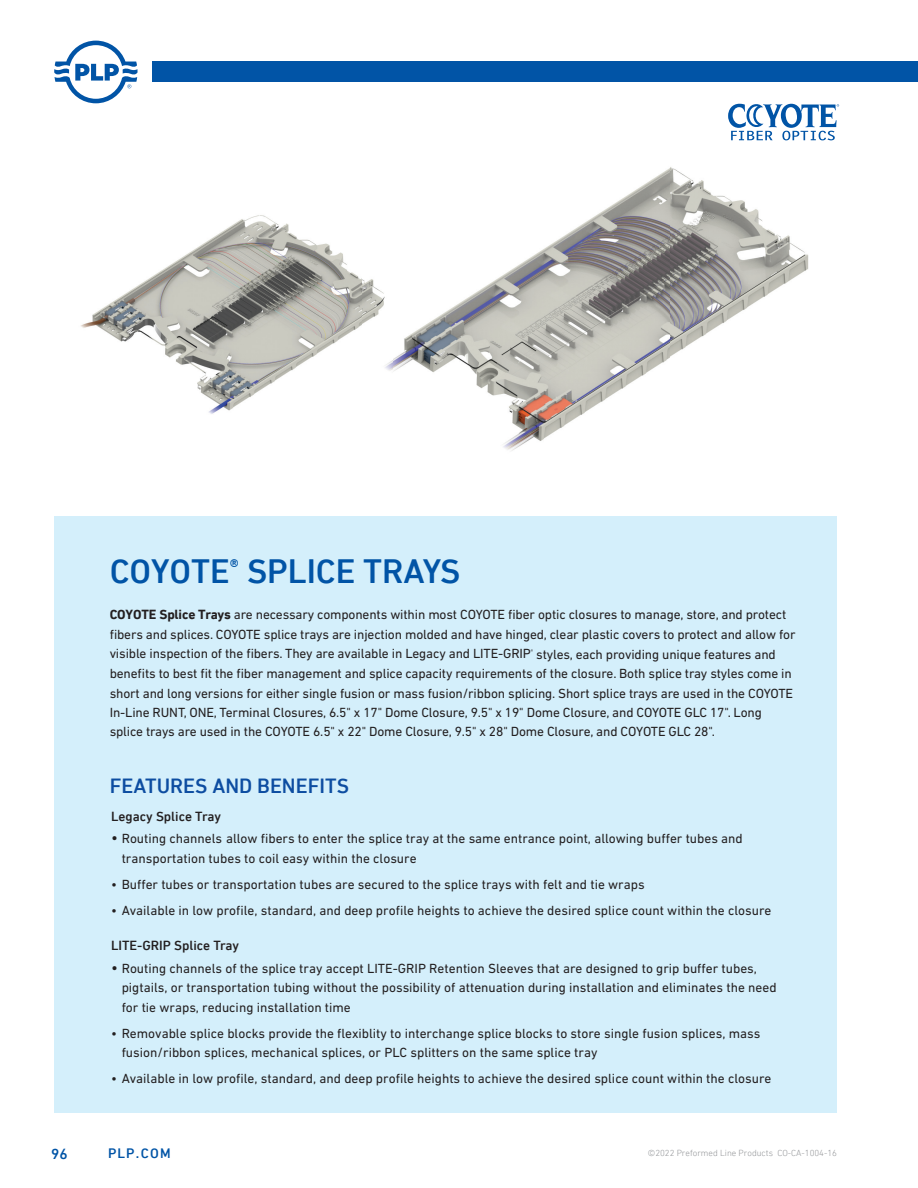
<style>
.page{position:relative;width:918px;height:1188px;background:#fff}
.page>*{position:absolute;margin:0;border:0;box-sizing:border-box;transform-origin:0 0}
.t1{font:500 34.5px "DIN Next LT Pro";color:#0154a6}
.t2{font:500 21px "DIN Next LT Pro";color:#0d4da1}
.t3{font:500 15px "DIN Next LT Pro";color:#0154a6}
.t4{font:500 13.95px "DIN Next LT Pro";letter-spacing:.08em;color:#0154a6}
.t5{font:13.5px/19.5px "DIN Next LT Pro";color:#231f20}
.t6{font:500 13.5px "DIN Next LT Pro";color:#231f20}
.t7{font:300 9px "DIN Next LT Pro";color:#939598}
.t8{font:5.25px "DIN Next LT Pro";color:#231f20}
.s1{font-weight:700}
.s2{font-size:15.75px}
</style>
<div class="page">
<svg style="left:728px;top:104px;width:111px;height:36px"></svg>
<div style="left:152px;top:62px;width:766px;height:20px;background:#0154a6"></div>
<svg style="left:54px;top:41px;width:84px;height:62px"></svg>
<div style="left:55px;top:516px;width:782px;height:596px;background:#d4effb"></div>
<img style="left:393px;top:167px;width:416px;height:284px">
<img style="left:81px;top:215px;width:312px;height:199px">
<h1 class="t1" style="left:110px;top:551px;width:352px">COYOTE<sup>®</sup> SPLICE TRAYS</h1>
<p class="t5" style="left:110px;top:605px;width:687px"><span class="s1">COYOTE Splice Trays</span> are necessary components within most COYOTE fiber optic closures to manage, store, and protect fibers and splices. COYOTE splice trays are injection molded and have hinged, clear plastic covers to protect and allow for visible inspection of the fibers. They are available in Legacy and LITE-GRIP styles, each providing unique features and</p>
<p class="t8" style="left:531px;top:648px;width:4px">®</p>
<p class="t5" style="left:110px;top:664px;width:685px">benefits to best fit the fiber management and splice capacity requirements of the closure. Both splice tray styles come in short and long versions for either single fusion or mass fusion/ribbon splicing. Short splice trays are used in the COYOTE In-Line RUNT, ONE, Terminal Closures, 6.5" x 17" Dome Closure, 9.5" x 19" Dome Closure, and COYOTE GLC 17". Long splice trays are used in the COYOTE 6.5" x 22" Dome Closure, 9.5" x 28" Dome Closure, and COYOTE GLC 28".</p>
<h2 class="t2" style="left:110px;top:773px;width:241px">FEATURES AND BENEFITS</h2>
<p class="t6" style="left:111px;top:808px;width:111px">Legacy Splice Tray</p>
<p class="t5" style="left:122px;top:829px;width:623px;text-indent:-10px"><span class="s2">•</span> Routing channels allow fibers to enter the splice tray at the same entrance point, allowing buffer tubes and transportation tubes to coil easy within the closure</p>
<p class="t5" style="left:111px;top:874px;width:535px">• Buffer tubes or transportation tubes are secured to the splice trays with felt and tie wraps</p>
<p class="t5" style="left:111px;top:900px;width:662px">• Available in low profile, standard, and deep profile heights to achieve the desired splice count within the closure</p>
<p class="t6" style="left:111px;top:937px;width:130px">LITE-GRIP Splice Tray</p>
<p class="t5" style="left:122px;top:958px;width:656px;text-indent:-10px"><span class="s2">•</span> Routing channels of the splice tray accept LITE-GRIP Retention Sleeves that are designed to grip buffer tubes, pigtails, or transportation tubing without the possibility of attenuation during installation and eliminates the need for tie wraps, reducing installation time</p>
<p class="t5" style="left:122px;top:1023px;width:640px;text-indent:-11px">• Removable splice blocks provide the flexiblity to interchange splice blocks to store single fusion splices, mass fusion/ribbon splices, mechanical splices, or PLC splitters on the same splice tray</p>
<p class="t5" style="left:111px;top:1069px;width:662px">• Available in low profile, standard, and deep profile heights to achieve the desired splice count within the closure</p>
<p class="t3" style="left:51px;top:1145px;width:18px">96</p>
<p class="t4" style="left:108px;top:1145px;width:64px">PLP.COM</p>
<p class="t7" style="left:648px;top:1148px;width:191px">©2022 Preformed Line Products CO-CA-1004-16</p>
</div>
